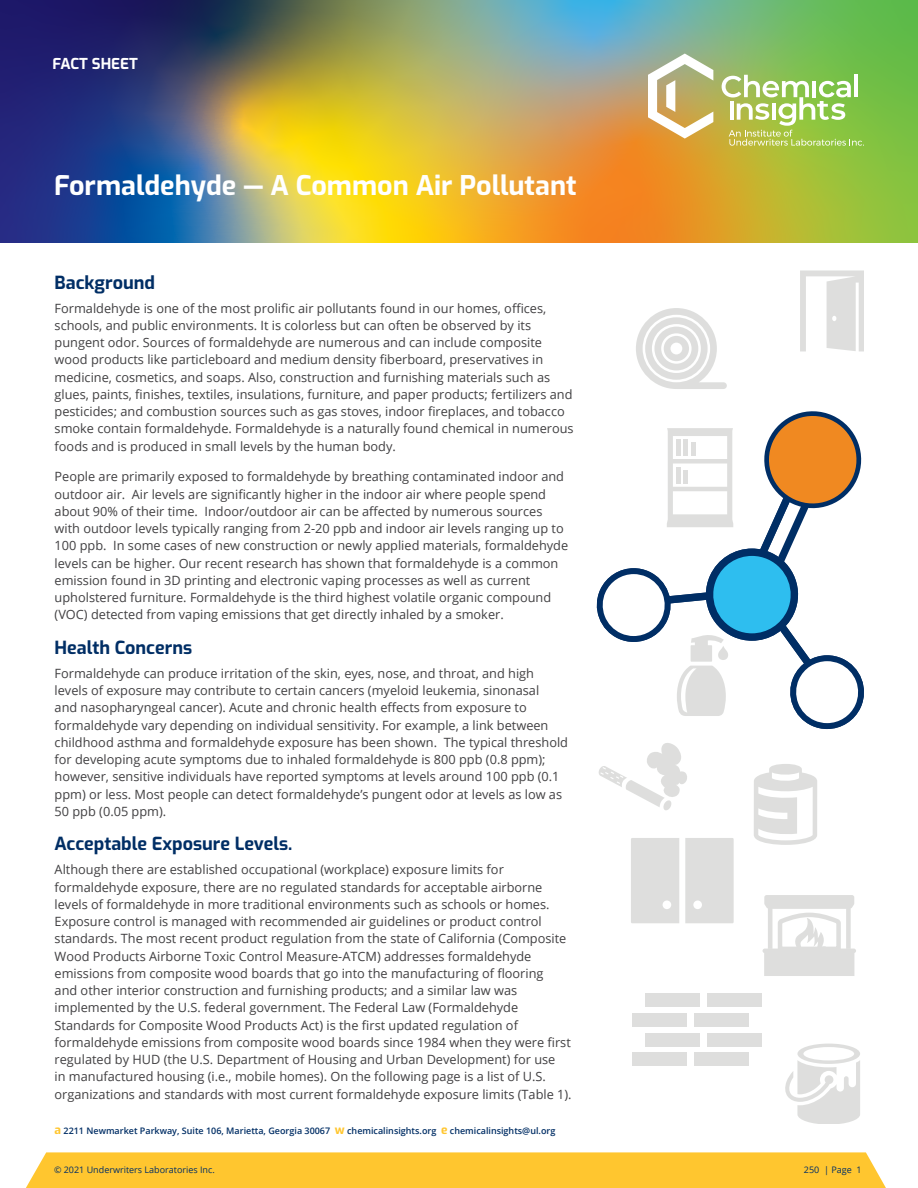
<style>
.page{position:relative;width:918px;height:1188px;background:#fff}
.page>*{position:absolute;margin:0;border:0;box-sizing:border-box;transform-origin:0 0}
.t1{font:700 27px "Exo";color:#fff}
.t2{font:700 18px "Exo";color:#002e65}
.t3{font:700 15px "Exo";color:#fff}
.t4{font:12.75px/17.2px "Open Sans";color:#414042}
.t5{font:600 9px "Open Sans";color:#002e65}
.t6{font:9px "Open Sans";color:#002e65}
.s1{font-family:"Exo";font-weight:700;font-size:12px;color:#ffc62f}
</style>
<div class="page">
<img style="left:0;top:0;width:918px;height:243px">
<svg style="left:648px;top:54px;width:65px;height:85px"></svg>
<svg style="left:722px;top:75px;width:142px;height:71px"></svg>
<hr style="left:854px;top:75px;width:4px;height:22px;background:#fff">
<div style="left:26px;top:1152px;width:860px;height:36px;background:#ffc62f"></div>
<svg style="left:763px;top:895px;width:93px;height:81px"></svg>
<svg style="left:599px;top:743px;width:88px;height:67px"></svg>
<svg style="left:785px;top:1044px;width:75px;height:80px"></svg>
<svg style="left:800px;top:270px;width:64px;height:81px"></svg>
<svg style="left:636px;top:308px;width:91px;height:81px"></svg>
<svg style="left:596px;top:411px;width:268px;height:318px"></svg>
<div style="left:676px;top:439px;width:5px;height:17px;background:#dededd"></div>
<hr style="left:684px;top:439px;width:4px;height:17px;background:#dededd">
<hr style="left:691px;top:442px;width:4px;height:14px;background:#dededd">
<div style="left:676px;top:467px;width:5px;height:16px;background:#dededd"></div>
<hr style="left:684px;top:470px;width:4px;height:13px;background:#dededd">
<svg style="left:754px;top:764px;width:63px;height:81px"></svg>
<div style="left:685px;top:838px;width:49px;height:85px;background:#dededd"></div>
<div style="left:631px;top:838px;width:48px;height:85px;background:#dededd"></div>
<div style="left:645px;top:994px;width:55px;height:13px;background:#dededd"></div>
<div style="left:707px;top:994px;width:55px;height:13px;background:#dededd"></div>
<div style="left:632px;top:1013px;width:55px;height:14px;background:#dededd"></div>
<div style="left:694px;top:1013px;width:55px;height:14px;background:#dededd"></div>
<div style="left:645px;top:1033px;width:55px;height:13px;background:#dededd"></div>
<div style="left:707px;top:1033px;width:55px;height:13px;background:#dededd"></div>
<div style="left:632px;top:1052px;width:55px;height:14px;background:#dededd"></div>
<div style="left:694px;top:1052px;width:55px;height:14px;background:#dededd"></div>
<p class="t3" style="left:52px;top:52px;width:87px">FACT SHEET</p>
<h1 class="t1" style="left:54px;top:165px;width:524px">Formaldehyde — A Common Air Pollutant</h1>
<h2 class="t2" style="left:55px;top:268px;width:102px">Background</h2>
<p class="t4" style="left:55px;top:299px;width:521px">Formaldehyde is one of the most prolific air pollutants found in our homes, offices, schools, and public environments. It is colorless but can often be observed by its pungent odor. Sources of formaldehyde are numerous and can include composite wood products like particleboard and medium density fiberboard, preservatives in medicine, cosmetics, and soaps. Also, construction and furnishing materials such as glues, paints, finishes, textiles, insulations, furniture, and paper products; fertilizers and pesticides; and combustion sources such as gas stoves, indoor fireplaces, and tobacco smoke contain formaldehyde. Formaldehyde is a naturally found chemical in numerous foods and is produced in small levels by the human body.</p>
<p class="t4" style="left:55px;top:468px;width:515px">People are primarily exposed to formaldehyde by breathing contaminated indoor and outdoor air. Air levels are significantly higher in the indoor air where people spend about 90% of their time. Indoor/outdoor air can be affected by numerous sources with outdoor levels typically ranging from 2-20 ppb and indoor air levels ranging up to 100 ppb. In some cases of new construction or newly applied materials, formaldehyde levels can be higher. Our recent research has shown that formaldehyde is a common emission found in 3D printing and electronic vaping processes as well as current upholstered furniture. Formaldehyde is the third highest volatile organic compound (VOC) detected from vaping emissions that get directly inhaled by a smoker.</p>
<h2 class="t2" style="left:55px;top:634px;width:139px">Health Concerns</h2>
<p class="t4" style="left:55px;top:664px;width:515px">Formaldehyde can produce irritation of the skin, eyes, nose, and throat, and high levels of exposure may contribute to certain cancers (myeloid leukemia, sinonasal<br>and nasopharyngeal cancer). Acute and chronic health effects from exposure to formaldehyde vary depending on individual sensitivity. For example, a link between childhood asthma and formaldehyde exposure has been shown. The typical threshold for developing acute symptoms due to inhaled formaldehyde is 800 ppb (0.8 ppm); however, sensitive individuals have reported symptoms at levels around 100 ppb (0.1 ppm) or less. Most people can detect formaldehyde’s pungent odor at levels as low as 50 ppb (0.05 ppm).</p>
<h2 class="t2" style="left:55px;top:830px;width:239px">Acceptable Exposure Levels.</h2>
<p class="t4" style="left:55px;top:861px;width:519px">Although there are established occupational (workplace) exposure limits for formaldehyde exposure, there are no regulated standards for acceptable airborne levels of formaldehyde in more traditional environments such as schools or homes.<br>Exposure control is managed with recommended air guidelines or product control standards. The most recent product regulation from the state of California (Composite Wood Products Airborne Toxic Control Measure-ATCM) addresses formaldehyde emissions from composite wood boards that go into the manufacturing of flooring<br>and other interior construction and furnishing products; and a similar law was implemented by the U.S. federal government. The Federal Law (Formaldehyde Standards for Composite Wood Products Act) is the first updated regulation of formaldehyde emissions from composite wood boards since 1984 when they were first regulated by HUD (the U.S. Department of Housing and Urban Development) for use<br>in manufactured housing (i.e., mobile homes). On the following page is a list of U.S. organizations and standards with most current formaldehyde exposure limits (Table 1).</p>
<p class="t5" style="left:55px;top:1124px;width:502px"><span class="s1">a</span> 2211 Newmarket Parkway, Suite 106, Marietta, Georgia 30067 <span class="s1">w</span> chemicalinsights.org <span class="s1">e</span> chemicalinsights@ul.org</p>
<p class="t6" style="left:54px;top:1163px;width:162px">© 2021 Underwriters Laboratories Inc.</p>
<p class="t6" style="left:804px;top:1163px;width:59px">250 | Page 1</p>
</div>
